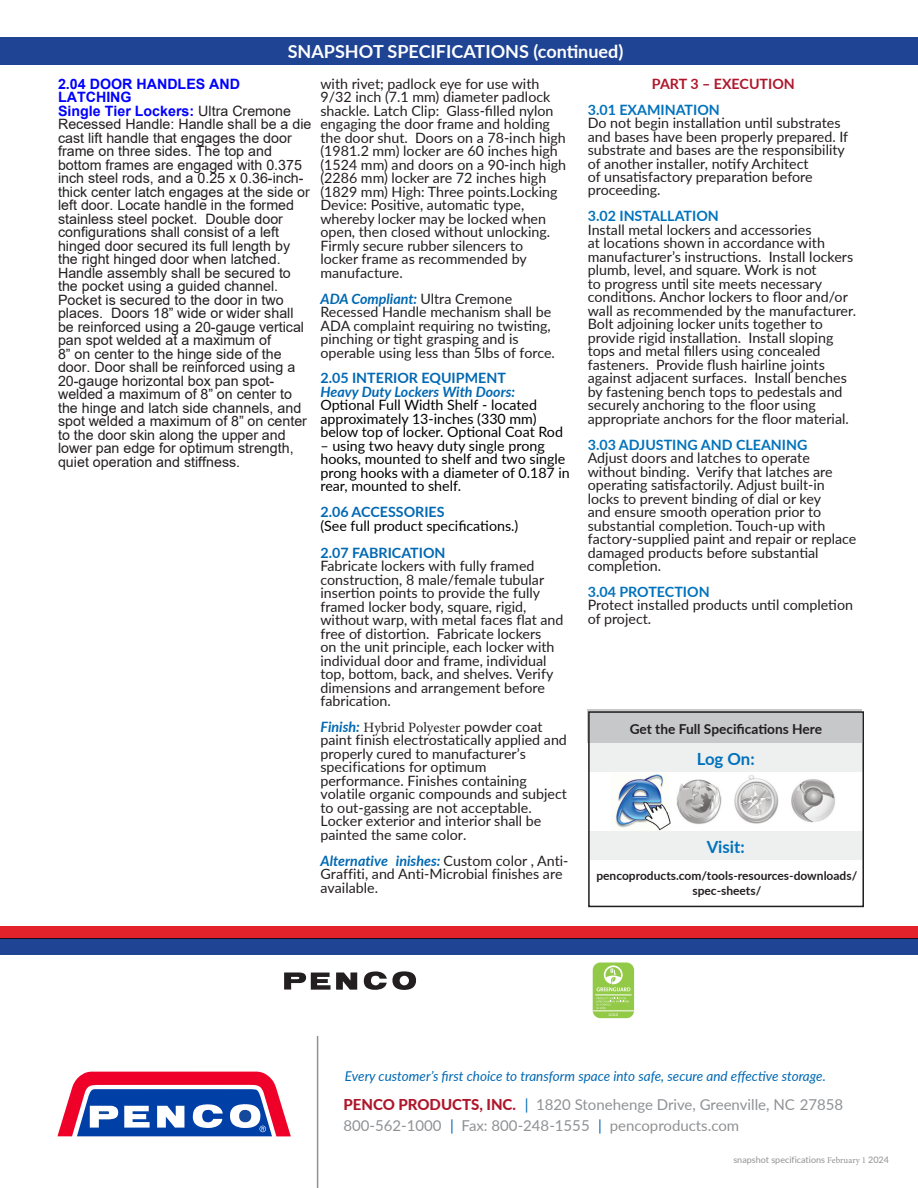
<style>
.page{position:relative;width:918px;height:1188px;background:#fff}
.page>*{position:absolute;margin:0;border:0;box-sizing:border-box;transform-origin:0 0}
.t1{font:700 18px "Lato";color:#fff}
.t2{font:700 16.8px "Lato";color:#0072bc}
.t3{font:15px/21px "Lato";color:#8f9194}
.t4{font:14.25px/13.5px "Lato";color:#231f20}
.t5{font:14.25px/13.5px "Arial";color:#231f20}
.t6{font:14.25px/13.5px "Lato";color:#000}
.t7{font:700 14.25px "Lato";color:#ae172b}
.t8{font:700 13.8px "Lato";color:#231f20}
.t9{font:italic 13.5px "Lato";color:#0168b3}
.t10{font:700 12px/14.7px "Lato";color:#231f20;text-align:center}
.t11{font:9px "Lato";color:#8f9194}
.s1{font-weight:700;color:#00f}
.s2{font-weight:700;color:#0072bc}
.s3{font-weight:700;font-style:italic;color:#0168b3}
.s4{font-weight:700;color:#0168b3}
.s5{font-family:"Minion Pro"}
.s6{font-weight:800;color:#ae172b}
.s7{color:#0168b3}
</style>
<div class="page">
<div style="left:0;top:38px;width:918px;height:27px;background:#1f4494"></div>
<div style="left:587px;top:710px;width:275px;height:33px;background:#c7c8ca"></div>
<div style="left:588px;top:744px;width:275px;height:28px;background:#eeefef"></div>
<div style="left:588px;top:831px;width:275px;height:28px;background:#eeefef"></div>
<img style="left:615px;top:774px;width:220px;height:56px">
<div style="left:588px;top:711px;width:276px;height:196px;border:2px solid #231f20"></div>
<svg style="left:57px;top:1071px;width:234px;height:66px"></svg>
<hr style="left:317px;top:1036px;width:1px;height:152px;background:#8f9194">
<svg style="left:284px;top:971px;width:132px;height:19px"></svg>
<svg style="left:593px;top:963px;width:41px;height:55px"></svg>
<hr style="left:593px;top:1011px;width:41px;height:1px;background:#fff">
<svg style="left:597px;top:997px;width:32px;height:19px"></svg>
<hr style="left:595px;top:995px;width:37px;height:1px;background:#fff">
<svg style="left:597px;top:965px;width:33px;height:26px"></svg>
<div style="left:0;top:939px;width:918px;height:16px;background:#1f4494"></div>
<div style="left:0;top:926px;width:918px;height:12px;background:#e3222c"></div>
<p class="t1" style="left:288px;top:38px;width:337px">SNAPSHOT SPECIFICATIONS (continued)</p>
<p class="t5" style="left:58px;top:77px;width:255px"><span class="s1">2.04 DOOR HANDLES AND LATCHING<br>Single Tier Lockers:</span> Ultra Cremone Recessed Handle: Handle shall be a die cast lift handle that engages the door frame on three sides. The top and bottom frames are engaged with 0.375 inch steel rods, and a 0.25 x 0.36-inch&shy;thick center latch engages at the side or left door. Locate handle in the formed stainless steel pocket. Double door configurations shall consist of a left hinged door secured its full length by the right hinged door when latched.<br>Handle assembly shall be secured to the pocket using a guided channel.<br>Pocket is secured to the door in two places. Doors 18” wide or wider shall be reinforced using a 20-gauge vertical pan spot welded at a maximum of<br>8” on center to the hinge side of the door. Door shall be reinforced using a 20-gauge horizontal box pan spot&shy;welded a maximum of 8” on center to the hinge and latch side channels, and spot welded a maximum of 8” on center to the door skin along the upper and lower pan edge for optimum strength, quiet operation and stiffness.</p>
<p class="t7" style="left:652px;top:73px;width:144px">PART 3 – EXECUTION</p>
<p class="t4" style="left:588px;top:102px;width:262px"><span class="s2">3.01 EXAMINATION<br></span>Do not begin installation until substrates and bases have been properly prepared. If substrate and bases are the responsibility of another installer, notify Architect<br>of unsatisfactory preparation before proceeding.</p>
<p class="t4" style="left:588px;top:209px;width:270px"><span class="s2">3.02 INSTALLATION<br></span>Install metal lockers and accessories<br>at locations shown in accordance with manufacturer’s instructions. Install lockers plumb, level, and square. Work is not<br>to progress until site meets necessary conditions. Anchor lockers to floor and/or wall as recommended by the manufacturer.<br>Bolt adjoining locker units together to provide rigid installation. Install sloping tops and metal fillers using concealed fasteners. Provide flush hairline joints against adjacent surfaces. Install benches by fastening bench tops to pedestals and securely anchoring to the floor using appropriate anchors for the floor material.</p>
<p class="t4" style="left:588px;top:437px;width:270px"><span class="s2">3.03 ADJUSTING AND CLEANING<br></span>Adjust doors and latches to operate without binding. Verify that latches are operating satisfactorily. Adjust built-in locks to prevent binding of dial or key<br>and ensure smooth operation prior to substantial completion. Touch-up with factory-supplied paint and repair or replace damaged products before substantial completion.</p>
<p class="t4" style="left:588px;top:584px;width:267px"><span class="s2">3.04 PROTECTION<br></span>Protect installed products until completion of project.</p>
<p class="t4" style="left:320px;top:76px;width:247px">with rivet; padlock eye for use with 9/32 inch (7.1 mm) diameter padlock shackle. Latch Clip: Glass-filled nylon engaging the door frame and holding the door shut. Doors on a 78-inch high (1981.2 mm) locker are 60 inches high (1524 mm) and doors on a 90-inch high (2286 mm) locker are 72 inches high (1829 mm) High: Three points.Locking Device: Positive, automatic type, whereby locker may be locked when open, then closed without unlocking.<br>Firmly secure rubber silencers to<br>locker frame as recommended by manufacture.</p>
<p class="t4" style="left:320px;top:291px;width:236px"><span class="s3">ADA Compliant:</span> Ultra Cremone Recessed Handle mechanism shall be ADA complaint requiring no twisting, pinching or tight grasping and is operable using less than 5lbs of force.</p>
<p class="t6" style="left:320px;top:371px;width:244px"><span class="s4">2.05 INTERIOR EQUIPMENT<br></span><span class="s3">Heavy Duty Lockers With Doors:<br></span>Optional Full Width Shelf - located approximately 13-inches (330 mm) below top of locker. Optional Coat Rod</p>
<p class="t6" style="left:320px;top:438px;width:251px">– using two heavy duty single prong hooks, mounted to shelf and two single prong hooks with a diameter of 0.187 in rear, mounted to shelf.</p>
<p class="t6" style="left:320px;top:505px;width:199px"><span class="s4">2.06 ACCESSORIES<br></span>(See full product specifications.)</p>
<p class="t4" style="left:320px;top:545px;width:245px"><span class="s4">2.07 FABRICATION<br></span>Fabricate lockers with fully framed construction, 8 male/female tubular insertion points to provide the fully framed locker body, square, rigid, without warp, with metal faces flat and free of distortion. Fabricate lockers<br>on the unit principle, each locker with individual door and frame, individual top, bottom, back, and shelves. Verify dimensions and arrangement before fabrication.</p>
<p class="t4" style="left:320px;top:719px;width:248px"><span class="s3">Finish:</span> <span class="s5">Hybrid Polyester</span> powder coat paint finish electrostatically applied and properly cured to manufacturer’s specifications for optimum performance. Finishes containing volatile organic compounds and subject to out-gassing are not acceptable.<br>Locker exterior and interior shall be painted the same color.</p>
<p class="t4" style="left:320px;top:853px;width:250px"><span class="s3">Alternative inishes:</span> Custom color , Anti-<br>Graffiti, and Anti-Microbial finishes are available.</p>
<p class="t8" style="left:630px;top:719px;width:194px">Get the Full Specifications Here</p>
<p class="t2" style="left:697px;top:746px;width:59px">Log On:</p>
<p class="t2" style="left:707px;top:834px;width:40px">Visit:</p>
<p class="t10" style="left:596px;top:868px;width:262px">pencoproducts.com/tools-resources-downloads/ spec-sheets/</p>
<p class="t9" style="left:345px;top:1066px;width:482px">Every customer’s first choice to transform space into safe, secure and effective storage.</p>
<p class="t3" style="left:343px;top:1093px;width:501px"><span class="s6">PENCO PRODUCTS, INC.</span> <span class="s7">|</span> 1820 Stonehenge Drive, Greenville, NC 27858<br>800-562-1000 <span class="s7">|</span> Fax: 800-248-1555 <span class="s7">|</span> pencoproducts.com</p>
<p class="t11" style="left:733px;top:1154px;width:157px">snapshot specifications <span class="s5">February 1</span> 2024</p>
</div>
